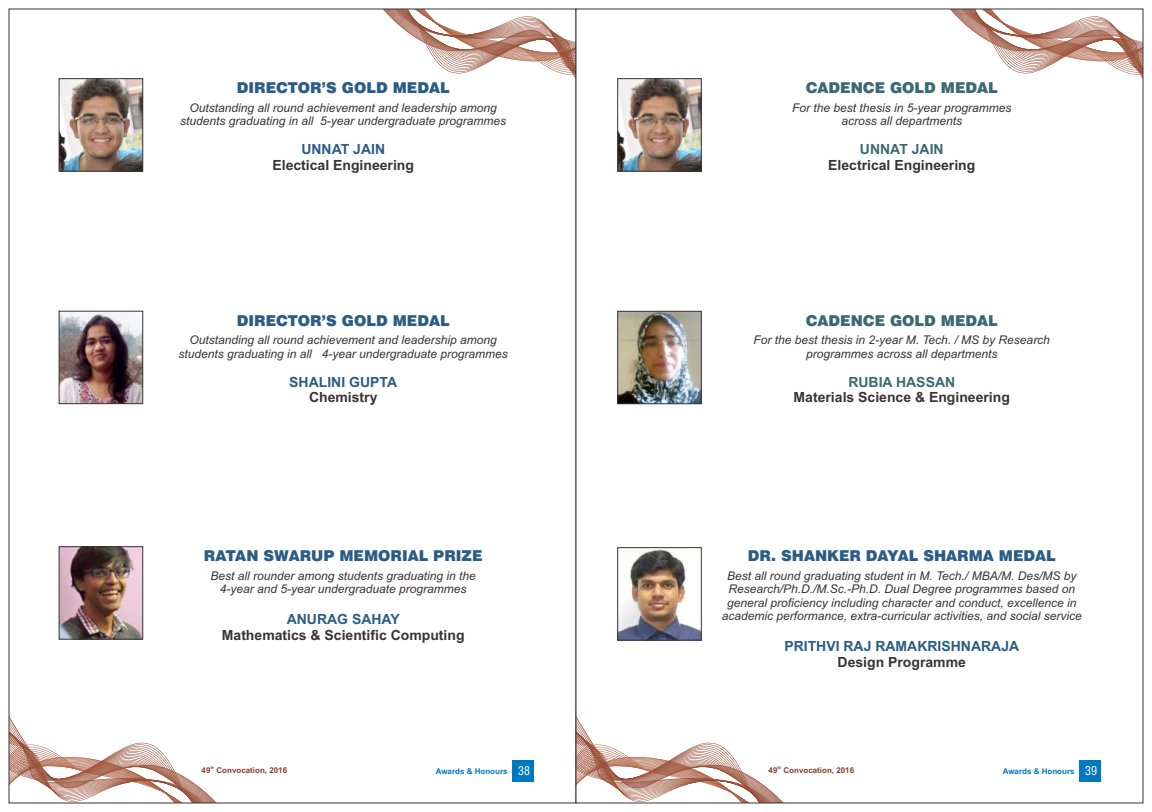
<style>
.page{position:relative;width:1152px;height:812px;background:#fff}
.page>*{position:absolute;margin:0;border:0;box-sizing:border-box;transform-origin:0 0}
.t1{font:900 15px "Swiss 721 BT";color:#2b5c85}
.t2{font:900 15px "Swiss 721 BT";color:#3b6973}
.t3{font:700 14px "Arial";color:#383336}
.t4{font:700 14px "Arial";color:#2b5c85}
.t5{font:700 14px "Arial";color:#3b6973}
.t6{font:italic 12px/13.4px "Arial";color:#383336;text-align:center}
.t7{font:700 8px "Arial";color:#873d29}
.t8{font:700 8px "Arial";color:#0078bd}
.t9{font:700 4px "Arial";color:#873d29}
.s1{font-family:"Helvetica";font-weight:400;font-stretch:condensed;font-size:12px;color:#fff}
</style>
<div class="page">
<svg style="left:11px;top:720px;width:204px;height:81px"></svg>
<svg style="left:384px;top:11px;width:190px;height:65px"></svg>
<svg style="left:578px;top:720px;width:204px;height:81px"></svg>
<svg style="left:951px;top:11px;width:190px;height:65px"></svg>
<img style="left:61px;top:80px;width:80px;height:89px">
<div style="left:59px;top:78px;width:84px;height:93px;border:1px solid #383336"></div>
<img style="left:61px;top:313px;width:80px;height:89px">
<div style="left:59px;top:311px;width:84px;height:93px;border:1px solid #383336"></div>
<img style="left:619px;top:549px;width:81px;height:89px">
<div style="left:617px;top:547px;width:85px;height:93px;border:1px solid #383336"></div>
<div style="left:1079px;top:760px;width:22px;height:21px;background:#0078bd"></div>
<div style="left:512px;top:760px;width:22px;height:21px;background:#0078bd"></div>
<img style="left:619px;top:80px;width:81px;height:89px">
<div style="left:617px;top:78px;width:85px;height:93px;border:1px solid #383336"></div>
<img style="left:61px;top:548px;width:80px;height:89px">
<div style="left:59px;top:546px;width:84px;height:93px;border:1px solid #383336"></div>
<img style="left:619px;top:313px;width:81px;height:89px">
<div style="left:617px;top:311px;width:85px;height:93px;border:1px solid #383336"></div>
<p class="t1" style="left:237px;top:82px;width:214px">DIRECTOR’S GOLD MEDAL</p>
<p class="t2" style="left:806px;top:82px;width:194px">CADENCE GOLD MEDAL</p>
<p class="t6" style="left:180px;top:102px;width:328px">Outstanding all round achievement and leadership among students graduating in all 5-year undergraduate programmes</p>
<p class="t3" style="left:272px;top:159px;width:143px">Electical Engineering</p>
<p class="t4" style="left:301px;top:144px;width:85px">UNNAT JAIN</p>
<p class="t6" style="left:792px;top:102px;width:221px">For the best thesis in 5-year programmes across all departments</p>
<p class="t3" style="left:828px;top:159px;width:149px">Electrical Engineering</p>
<p class="t5" style="left:860px;top:144px;width:85px">UNNAT JAIN</p>
<p class="t1" style="left:237px;top:314px;width:214px">DIRECTOR’S GOLD MEDAL</p>
<p class="t2" style="left:806px;top:314px;width:194px">CADENCE GOLD MEDAL</p>
<p class="t6" style="left:178px;top:335px;width:331px">Outstanding all round achievement and leadership among students graduating in all 4-year undergraduate programmes</p>
<p class="t3" style="left:309px;top:392px;width:70px">Chemistry</p>
<p class="t4" style="left:289px;top:376px;width:109px">SHALINI GUPTA</p>
<p class="t6" style="left:754px;top:335px;width:298px">For the best thesis in 2-year M. Tech. / MS by Research programmes across all departments</p>
<p class="t3" style="left:794px;top:392px;width:218px">Materials Science &amp; Engineering</p>
<p class="t5" style="left:848px;top:376px;width:108px">RUBIA HASSAN</p>
<p class="t1" style="left:204px;top:550px;width:280px">RATAN SWARUP MEMORIAL PRIZE</p>
<p class="t1" style="left:748px;top:550px;width:309px">DR. SHANKER DAYAL SHARMA MEDAL</p>
<p class="t6" style="left:210px;top:570px;width:267px">Best all rounder among students graduating in the<br>4-year and 5-year undergraduate programmes</p>
<p class="t3" style="left:222px;top:629px;width:244px">Mathematics &amp; Scientific Computing</p>
<p class="t4" style="left:287px;top:614px;width:115px">ANURAG SAHAY</p>
<p class="t6" style="left:722px;top:570px;width:362px">Best all round graduating student in M. Tech./ MBA/M. Des/MS by Research/Ph.D./M.Sc.-Ph.D. Dual Degree programmes based on general proficiency including character and conduct, excellence in academic performance, extra-curricular activities, and social service</p>
<p class="t3" style="left:838px;top:656px;width:130px">Design Programme</p>
<p class="t4" style="left:784px;top:641px;width:236px">PRITHVI RAJ RAMAKRISHNARAJA</p>
<p class="t8" style="left:436px;top:767px;width:96px">Awards &amp; Honours <span class="s1">38</span></p>
<p class="t8" style="left:1003px;top:767px;width:96px">Awards &amp; Honours <span class="s1">39</span></p>
<p class="t9" style="left:210px;top:766px;width:5px">th</p>
<p class="t7" style="left:202px;top:767px;width:87px">49 Convocation, 2016</p>
<p class="t9" style="left:777px;top:766px;width:5px">th</p>
<p class="t7" style="left:768px;top:767px;width:87px">49 Convocation, 2016</p>
</div>
